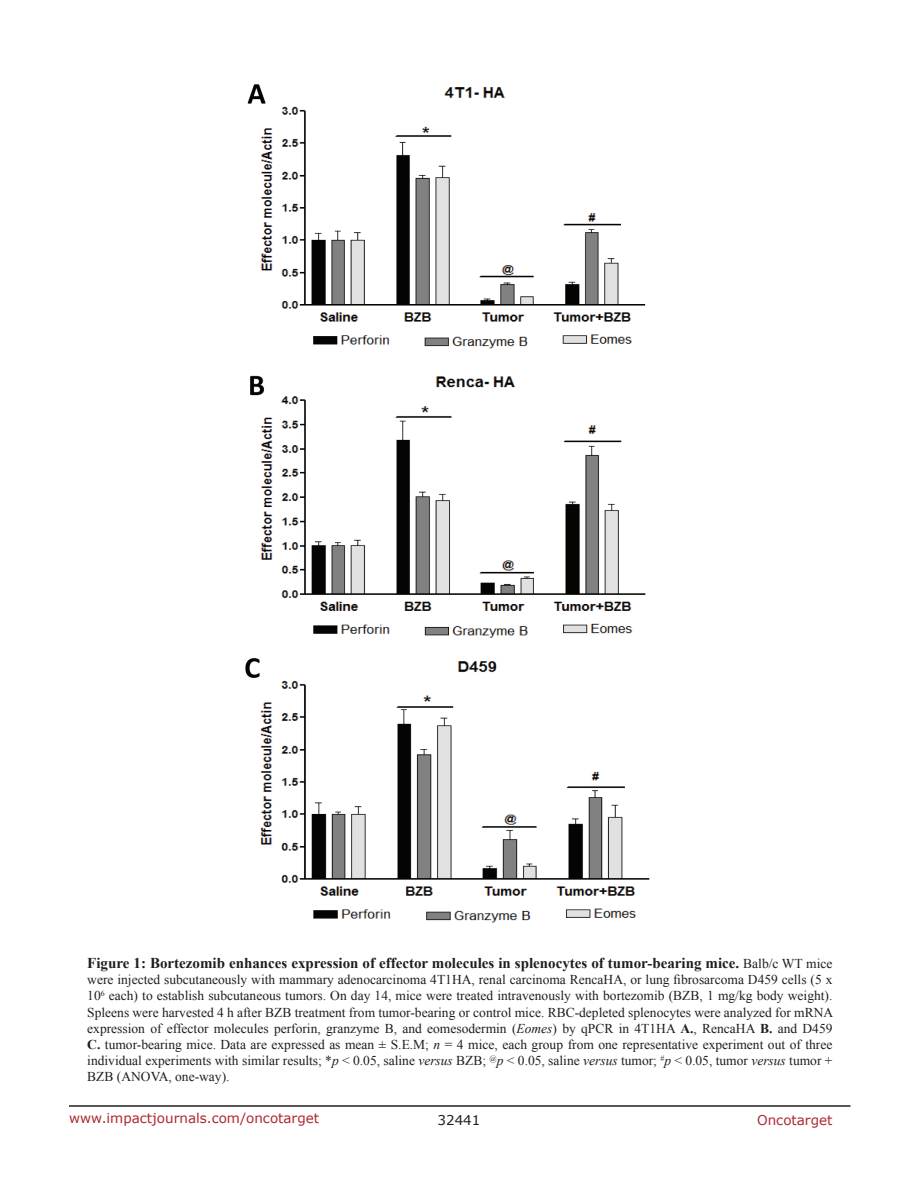
<style>
.page{position:relative;width:918px;height:1188px;background:#fff}
.page>*{position:absolute;margin:0;border:0;box-sizing:border-box;transform-origin:0 0}
.t1{font:700 15px "Times New Roman";color:#201d20}
.t2{font:13.5px/16.2px "Times New Roman";color:#201d20;text-align:justify}
.t3{font:13.5px "Verdana";color:#ac2830}
.t4{font:13.5px "Verdana";color:#201d20}
.s1{font-weight:400;font-size:13.5px}
.s2{font-style:italic}
.s3{font-weight:700}
</style>
<div class="page">
<hr style="left:69px;top:1105px;width:781px;height:2px;background:#231f20">
<img style="left:245px;top:84px;width:405px;height:839px">
<p class="t1" style="left:87px;top:953px;width:747px">Figure 1: Bortezomib enhances expression of effector molecules in splenocytes of tumor-bearing mice. <span class="s1">Balb/c WT mice</span></p>
<p class="t2" style="left:87px;top:971px;width:747px">were injected subcutaneously with mammary adenocarcinoma 4T1HA, renal carcinoma RencaHA, or lung fibrosarcoma D459 cells (5 x 10<sup>6</sup> each) to establish subcutaneous tumors. On day 14, mice were treated intravenously with bortezomib (BZB, 1 mg/kg body weight).<br>Spleens were harvested 4 h after BZB treatment from tumor-bearing or control mice. RBC-depleted splenocytes were analyzed for mRNA expression of effector molecules perforin, granzyme B, and eomesodermin (<span class="s2">Eomes</span>) by qPCR in 4T1HA <span class="s3">A.</span>, RencaHA <span class="s3">B.</span> and D459<br><span class="s3">C.</span> tumor-bearing mice. Data are expressed as mean ± S.E.M; <span class="s2">n</span> = 4 mice, each group from one representative experiment out of three individual experiments with similar results; *<span class="s2">p</span> &lt; 0.05, saline <span class="s2">versus</span> BZB; <sup>@</sup><span class="s2">p</span> &lt; 0.05, saline <span class="s2">versus</span> tumor; <sup>#</sup><span class="s2">p</span> &lt; 0.05, tumor <span class="s2">versus</span> tumor + BZB (ANOVA, one-way).</p>
<p class="t3" style="left:69px;top:1109px;width:252px">www.impactjournals.com/oncotarget</p>
<p class="t4" style="left:438px;top:1111px;width:44px">32441</p>
<p class="t3" style="left:757px;top:1111px;width:77px">Oncotarget</p>
</div>
